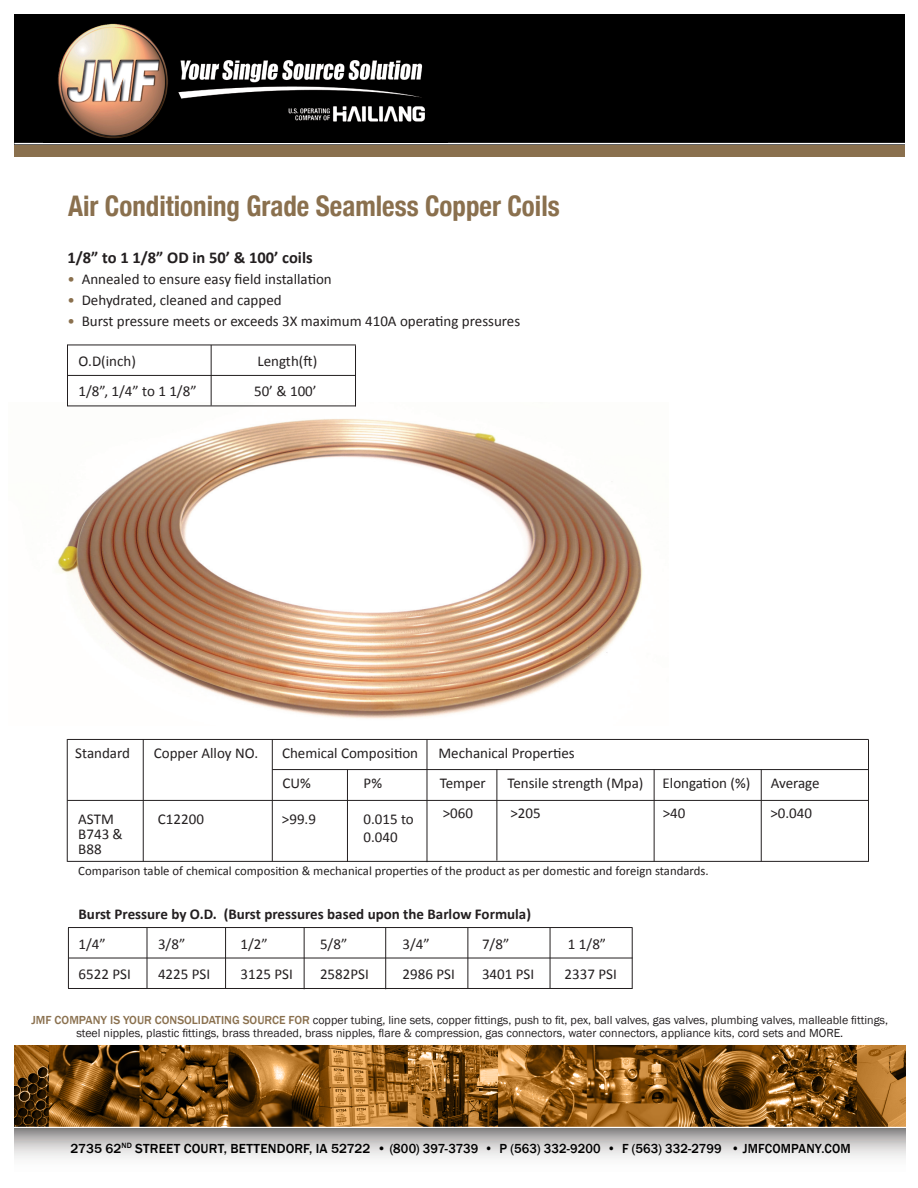
<style>
.page{position:relative;width:918px;height:1188px;background:#fff}
.page>*{position:absolute;margin:0;border:0;box-sizing:border-box;transform-origin:0 0}
.t1{font:700 condensed 28.35px "Helvetica Neue";color:#8a704e;scale:.95 1}
.t2{font:700 16.5px "Calibri";color:#231f20}
.t3{font:15px/15px "Calibri";color:#231f20}
.t4{font:700 15px "Calibri";color:#231f20}
.t5{font:500 13.5px "Franklin Gothic";letter-spacing:.01em;color:#000}
.t6{font:12.75px "Calibri";color:#231f20}
.t7{font:12px "Franklin Gothic";color:#231f20}
.s1{color:#8a704e}
.s2{font-weight:500;color:#8a704e}
</style>
<div class="page">
<img style="left:14px;top:1045px;width:891px;height:82px">
<svg style="left:14px;top:1129px;width:891px;height:29px;background:#c8c7c7"></svg>
<div style="left:14px;top:19px;width:891px;height:138px;background:#8a704e"></div>
<div style="left:14px;top:14px;width:891px;height:131px;background:#000"></div>
<hr style="left:14px;top:143px;width:891px;height:1px;background:#fff">
<img style="left:57px;top:402px;width:586px;height:317px">
<hr style="left:67px;top:739px;width:801px;height:1px;background:#231f20">
<hr style="left:272px;top:769px;width:596px;height:1px;background:#231f20">
<hr style="left:67px;top:800px;width:801px;height:1px;background:#231f20">
<hr style="left:67px;top:861px;width:801px;height:1px;background:#231f20">
<hr style="left:67px;top:739px;width:1px;height:123px;background:#231f20">
<hr style="left:143px;top:739px;width:1px;height:122px;background:#231f20">
<hr style="left:272px;top:739px;width:1px;height:122px;background:#231f20">
<hr style="left:427px;top:739px;width:1px;height:123px;background:#231f20">
<hr style="left:347px;top:770px;width:1px;height:92px;background:#231f20">
<hr style="left:497px;top:769px;width:1px;height:92px;background:#231f20">
<hr style="left:654px;top:770px;width:1px;height:91px;background:#231f20">
<hr style="left:761px;top:770px;width:1px;height:91px;background:#231f20">
<hr style="left:868px;top:739px;width:1px;height:123px;background:#231f20">
<hr style="left:68px;top:345px;width:288px;height:1px;background:#231f20">
<hr style="left:68px;top:375px;width:288px;height:1px;background:#231f20">
<hr style="left:68px;top:406px;width:288px;height:1px;background:#231f20">
<hr style="left:355px;top:345px;width:1px;height:61px;background:#231f20">
<hr style="left:67px;top:345px;width:1px;height:61px;background:#231f20">
<hr style="left:211px;top:345px;width:1px;height:61px;background:#231f20">
<hr style="left:68px;top:927px;width:565px;height:1px;background:#231f20">
<hr style="left:68px;top:988px;width:565px;height:1px;background:#231f20">
<hr style="left:69px;top:958px;width:564px;height:1px;background:#231f20">
<hr style="left:68px;top:928px;width:1px;height:60px;background:#231f20">
<hr style="left:147px;top:928px;width:1px;height:60px;background:#231f20">
<hr style="left:225px;top:928px;width:1px;height:60px;background:#231f20">
<hr style="left:304px;top:928px;width:1px;height:61px;background:#231f20">
<hr style="left:385px;top:928px;width:1px;height:61px;background:#231f20">
<hr style="left:550px;top:928px;width:1px;height:60px;background:#231f20">
<hr style="left:468px;top:928px;width:1px;height:60px;background:#231f20">
<hr style="left:632px;top:928px;width:1px;height:60px;background:#231f20">
<img style="left:57px;top:23px;width:368px;height:116px">
<p class="t1" style="left:68px;top:183px;width:519px">Air Conditioning Grade Seamless Copper Coils</p>
<p class="t2" style="left:68px;top:248px;width:247px">1/8” to 1 1/8” OD in 50’ &amp; 100’ coils</p>
<p class="t3" style="left:68px;top:271px;width:266px"><span class="s1">•</span> Annealed to ensure easy field installation</p>
<p class="t3" style="left:68px;top:292px;width:216px"><span class="s1">•</span> Dehydrated, cleaned and capped</p>
<p class="t3" style="left:68px;top:313px;width:454px"><span class="s1">•</span> Burst pressure meets or exceeds 3X maximum 410A operating pressures</p>
<p class="t3" style="left:79px;top:353px;width:59px">O.D(inch)</p>
<p class="t3" style="left:258px;top:353px;width:61px">Length(ft)</p>
<p class="t3" style="left:79px;top:383px;width:120px">1/8”, 1/4” to 1 1/8”</p>
<p class="t3" style="left:254px;top:383px;width:64px">50’ &amp; 100’</p>
<p class="t3" style="left:75px;top:745px;width:56px">Standard</p>
<p class="t3" style="left:154px;top:745px;width:106px">Copper Alloy NO.</p>
<p class="t3" style="left:282px;top:745px;width:138px">Chemical Composition</p>
<p class="t3" style="left:438px;top:745px;width:138px">Mechanical Properties</p>
<p class="t3" style="left:282px;top:775px;width:30px">CU%</p>
<p class="t3" style="left:364px;top:775px;width:20px">P%</p>
<p class="t3" style="left:440px;top:775px;width:48px">Temper</p>
<p class="t3" style="left:507px;top:775px;width:138px">Tensile strength (Mpa)</p>
<p class="t3" style="left:663px;top:775px;width:89px">Elongation (%)</p>
<p class="t3" style="left:771px;top:775px;width:51px">Average</p>
<p class="t3" style="left:78px;top:811px;width:37px">ASTM</p>
<p class="t3" style="left:78px;top:826px;width:46px">B743 &amp;<br>B88</p>
<p class="t3" style="left:443px;top:805px;width:32px">&gt;060</p>
<p class="t3" style="left:510px;top:805px;width:32px">&gt;205</p>
<p class="t3" style="left:663px;top:805px;width:24px">&gt;40</p>
<p class="t3" style="left:770px;top:805px;width:43px">&gt;0.040</p>
<p class="t3" style="left:158px;top:811px;width:48px">C12200</p>
<p class="t3" style="left:282px;top:811px;width:36px">&gt;99.9</p>
<p class="t3" style="left:363px;top:811px;width:52px">0.015 to</p>
<p class="t3" style="left:363px;top:829px;width:36px">0.040</p>
<p class="t6" style="left:78px;top:863px;width:632px">Comparison table of chemical composition &amp; mechanical properties of the product as per domestic and foreign standards.</p>
<p class="t4" style="left:79px;top:905px;width:454px">Burst Pressure by O.D. (Burst pressures based upon the Barlow Formula)</p>
<p class="t3" style="left:79px;top:936px;width:29px">1/4”</p>
<p class="t3" style="left:158px;top:936px;width:29px">3/8”</p>
<p class="t3" style="left:241px;top:936px;width:29px">1/2”</p>
<p class="t3" style="left:320px;top:936px;width:29px">5/8”</p>
<p class="t3" style="left:403px;top:936px;width:29px">3/4”</p>
<p class="t3" style="left:482px;top:936px;width:29px">7/8”</p>
<p class="t3" style="left:568px;top:936px;width:40px">1 1/8”</p>
<p class="t3" style="left:79px;top:966px;width:54px">6522 PSI</p>
<p class="t3" style="left:158px;top:966px;width:54px">4225 PSI</p>
<p class="t3" style="left:241px;top:966px;width:54px">3125 PSI</p>
<p class="t3" style="left:320px;top:966px;width:50px">2582PSI</p>
<p class="t3" style="left:403px;top:966px;width:54px">2986 PSI</p>
<p class="t3" style="left:482px;top:966px;width:54px">3401 PSI</p>
<p class="t3" style="left:565px;top:966px;width:54px">2337 PSI</p>
<p class="t7" style="left:31px;top:1012px;width:858px"><span class="s2">JMF COMPANY IS YOUR CONSOLIDATING SOURCE FOR</span> copper tubing, line sets, copper fittings, push to fit, pex, ball valves, gas valves, plumbing valves, malleable fittings,</p>
<p class="t7" style="left:76px;top:1026px;width:768px">steel nipples, plastic fittings, brass threaded, brass nipples, flare &amp; compression, gas connectors, water connectors, appliance kits, cord sets and MORE.</p>
<p class="t5" style="left:71px;top:1140px;width:782px">2735 62<sup>ND</sup> STREET COURT, BETTENDORF, IA 52722 • (800) 397-3739 • P (563) 332-9200 • F (563) 332-2799 • JMFCOMPANY.COM</p>
</div>
